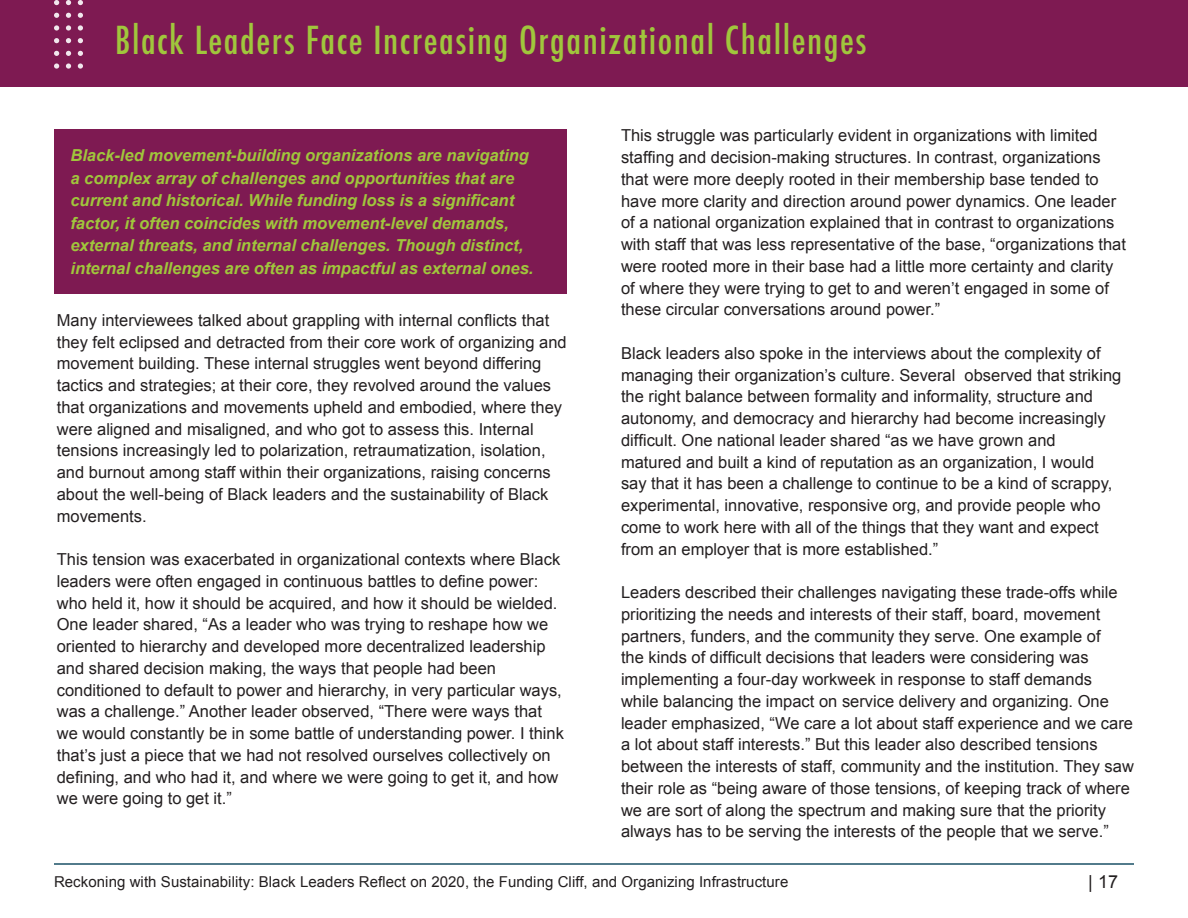
<style>
.page{position:relative;width:1188px;height:918px;background:#fff}
.page>*{position:absolute;margin:0;border:0;box-sizing:border-box;transform-origin:0 0}
.t1{font:500 condensed 37.5px "Futura";letter-spacing:.04em;color:#a0c63c}
.t2{font:18px "Arial";color:#231f20}
.t3{font:16.5px/21.8px "Arial";color:#231f20}
.t4{font:italic 700 16.5px/22.5px "Arial";color:#a0c63c}
.t5{font:15px "Arial";letter-spacing:.005em;color:#231f20}
</style>
<div class="page">
<hr style="left:54px;top:863px;width:1080px;height:2px;background:#1a5166">
<div style="left:0;top:0;width:1188px;height:87px;background:#7e1a52"></div>
<svg style="left:78px;top:63px;width:5px;height:6px"></svg>
<svg style="left:78px;top:51px;width:5px;height:5px"></svg>
<svg style="left:78px;top:38px;width:5px;height:5px"></svg>
<svg style="left:78px;top:25px;width:5px;height:6px"></svg>
<svg style="left:78px;top:13px;width:5px;height:5px"></svg>
<svg style="left:78px;top:0;width:5px;height:5px"></svg>
<svg style="left:66px;top:63px;width:5px;height:6px"></svg>
<svg style="left:66px;top:51px;width:5px;height:5px"></svg>
<svg style="left:66px;top:38px;width:5px;height:5px"></svg>
<svg style="left:66px;top:25px;width:5px;height:6px"></svg>
<svg style="left:66px;top:13px;width:5px;height:5px"></svg>
<svg style="left:66px;top:0;width:5px;height:5px"></svg>
<svg style="left:54px;top:63px;width:5px;height:6px"></svg>
<svg style="left:54px;top:51px;width:5px;height:5px"></svg>
<svg style="left:54px;top:38px;width:5px;height:5px"></svg>
<svg style="left:54px;top:25px;width:5px;height:6px"></svg>
<svg style="left:54px;top:13px;width:5px;height:5px"></svg>
<svg style="left:54px;top:0;width:5px;height:5px"></svg>
<div style="left:54px;top:129px;width:513px;height:165px;background:#7e1a52"></div>
<p class="t1" style="left:115px;top:16px;width:753px">Black Leaders Face Increasing Organizational Challenges</p>
<p class="t4" style="left:70px;top:145px;width:465px">Black-led movement-building organizations are navigating a complex array of challenges and opportunities that are current and historical. While funding loss is a significant factor, it often coincides with movement-level demands, external threats, and internal challenges. Though distinct, internal challenges are often as impactful as external ones.</p>
<p class="t3" style="left:57px;top:309px;width:511px">Many interviewees talked about grappling with internal conflicts that they felt eclipsed and detracted from their core work of organizing and movement building. These internal struggles went beyond differing tactics and strategies; at their core, they revolved around the values that organizations and movements upheld and embodied, where they were aligned and misaligned, and who got to assess this. Internal tensions increasingly led to polarization, retraumatization, isolation, and burnout among staff within their organizations, raising concerns about the well-being of Black leaders and the sustainability of Black movements.</p>
<p class="t3" style="left:57px;top:549px;width:509px">This tension was exacerbated in organizational contexts where Black leaders were often engaged in continuous battles to define power: who held it, how it should be acquired, and how it should be wielded.<br>One leader shared, “As a leader who was trying to reshape how we oriented to hierarchy and developed more decentralized leadership and shared decision making, the ways that people had been conditioned to default to power and hierarchy, in very particular ways, was a challenge.” Another leader observed, “There were ways that we would constantly be in some battle of understanding power. I think that’s just a piece that we had not resolved ourselves collectively on defining, and who had it, and where we were going to get it, and how we were going to get it.”</p>
<p class="t3" style="left:621px;top:125px;width:507px">This struggle was particularly evident in organizations with limited staffing and decision-making structures. In contrast, organizations that were more deeply rooted in their membership base tended to have more clarity and direction around power dynamics. One leader of a national organization explained that in contrast to organizations with staff that was less representative of the base, “organizations that were rooted more in their base had a little more certainty and clarity of where they were trying to get to and weren’t engaged in some of these circular conversations around power.”</p>
<p class="t3" style="left:621px;top:342px;width:502px">Black leaders also spoke in the interviews about the complexity of managing their organization’s culture. Several observed that striking the right balance between formality and informality, structure and autonomy, and democracy and hierarchy had become increasingly difficult. One national leader shared “as we have grown and<br>matured and built a kind of reputation as an organization, I would say that it has been a challenge to continue to be a kind of scrappy, experimental, innovative, responsive org, and provide people who come to work here with all of the things that they want and expect from an employer that is more established.”</p>
<p class="t3" style="left:621px;top:582px;width:514px">Leaders described their challenges navigating these trade-offs while prioritizing the needs and interests of their staff, board, movement partners, funders, and the community they serve. One example of<br>the kinds of difficult decisions that leaders were considering was implementing a four-day workweek in response to staff demands<br>while balancing the impact on service delivery and organizing. One leader emphasized, “We care a lot about staff experience and we care a lot about staff interests.” But this leader also described tensions between the interests of staff, community and the institution. They saw their role as “being aware of those tensions, of keeping track of where we are sort of along the spectrum and making sure that the priority always has to be serving the interests of the people that we serve.”</p>
<p class="t5" style="left:54px;top:872px;width:736px">Reckoning with Sustainability: Black Leaders Reflect on 2020, the Funding Cliff, and Organizing Infrastructure</p>
<p class="t2" style="left:1088px;top:870px;width:31px">| 17</p>
</div>
